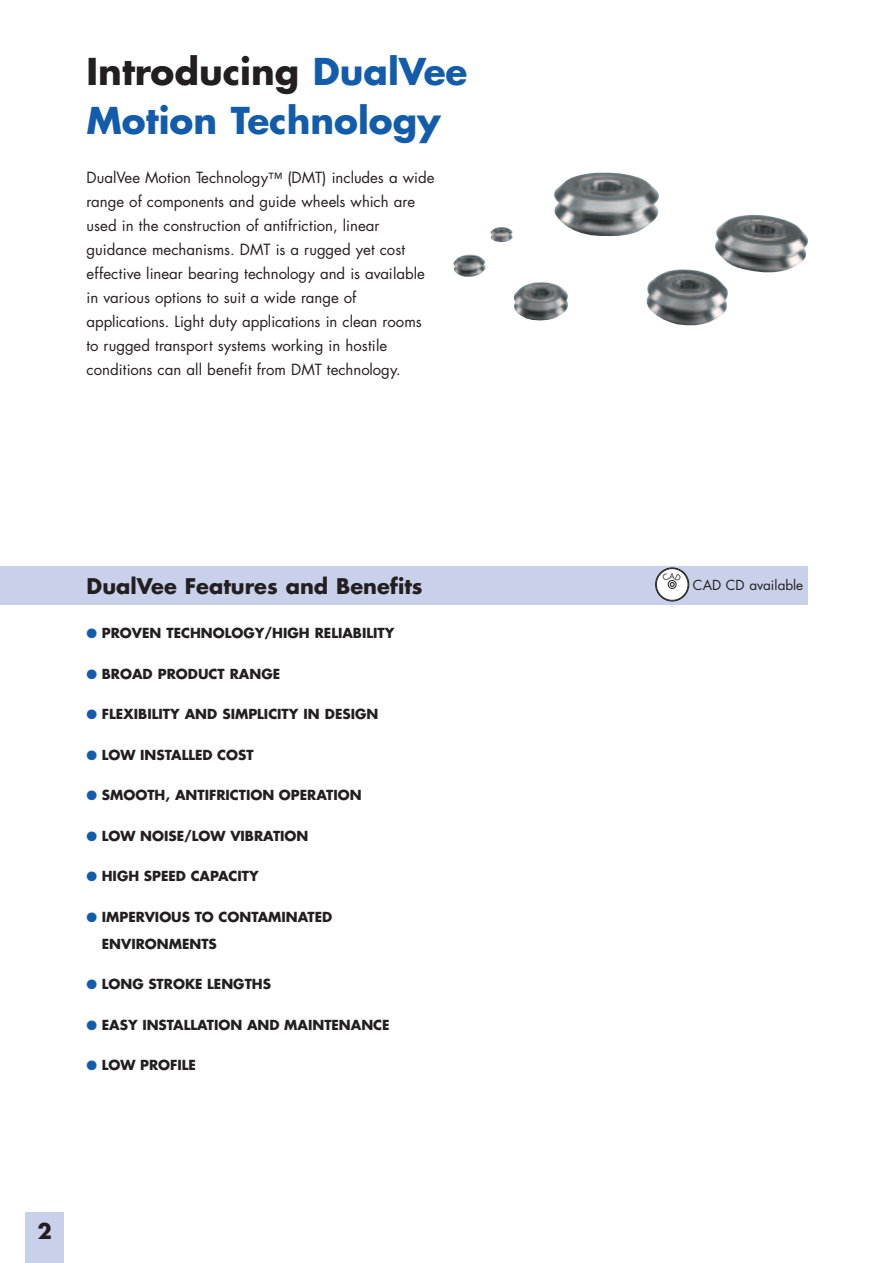
<style>
.page{position:relative;width:893px;height:1263px;background:#fff}
.page>*{position:absolute;margin:0;border:0;box-sizing:border-box;transform-origin:0 0}
.t1{font:700 36px/48.8px "Futura";color:#135cab}
.t2{font:700 21px "Futura";color:#231f20}
.t3{font:15px/24px "Futura";color:#231f20}
.t4{font:700 13.5px/27px "Futura";color:#231f20}
.t5{font:13.5px "Futura";color:#231f20}
.s1{color:#231f20}
.s2{color:#135cab}
</style>
<div class="page">
<hr style="left:892px;top:54px;width:1px;height:38px;background:#c9d0e9">
<div style="left:26px;top:1212px;width:38px;height:51px;background:#c9d0e9"></div>
<img style="left:453px;top:173px;width:355px;height:152px">
<div style="left:0;top:566px;width:808px;height:39px;background:#c9d0e9"></div>
<div style="left:656px;top:568px;width:33px;height:33px;background:#363333;border-radius:50%"></div>
<div style="left:655px;top:568px;width:34px;height:33px;border:1px solid #231f20;border-radius:50%"></div>
<div style="left:656px;top:569px;width:32px;height:31px;background:#fff;border-radius:50%"></div>
<div style="left:656px;top:568px;width:32px;height:32px;border:1px solid #231f20;border-radius:50%"></div>
<div style="left:668px;top:580px;width:8px;height:9px;border:1px solid #231f20;border-radius:50%"></div>
<svg style="left:662px;top:572px;width:15px;height:15px"></svg>
<h1 class="t1" style="left:87px;top:51px;width:383px"><span class="s1">Introducing</span> DualVee<br>Motion Technology</h1>
<p class="t3" style="left:87px;top:167px;width:349px">DualVee Motion Technology™ (DMT) includes a wide range of components and guide wheels which are used in the construction of antifriction, linear guidance mechanisms. DMT is a rugged yet cost effective linear bearing technology and is available in various options to suit a wide range of applications. Light duty applications in clean rooms to rugged transport systems working in hostile conditions can all benefit from DMT technology.</p>
<h2 class="t2" style="left:87px;top:577px;width:338px">DualVee Features and Benefits</h2>
<p class="t4" style="left:87px;top:621px;width:309px"><span class="s2">●</span> PROVEN TECHNOLOGY/HIGH RELIABILITY</p>
<p class="t4" style="left:87px;top:661px;width:195px"><span class="s2">●</span> BROAD PRODUCT RANGE</p>
<p class="t4" style="left:87px;top:702px;width:293px"><span class="s2">●</span> FLEXIBILITY AND SIMPLICITY IN DESIGN</p>
<p class="t4" style="left:87px;top:742px;width:169px"><span class="s2">●</span> LOW INSTALLED COST</p>
<p class="t4" style="left:87px;top:783px;width:277px"><span class="s2">●</span> SMOOTH, ANTIFRICTION OPERATION</p>
<p class="t4" style="left:87px;top:823px;width:223px"><span class="s2">●</span> LOW NOISE/LOW VIBRATION</p>
<p class="t4" style="left:87px;top:864px;width:174px"><span class="s2">●</span> HIGH SPEED CAPACITY</p>
<p class="t4" style="left:102px;top:904px;width:232px;text-indent:-15px"><span class="s2">●</span> IMPERVIOUS TO CONTAMINATED<br>ENVIRONMENTS</p>
<p class="t4" style="left:87px;top:972px;width:186px"><span class="s2">●</span> LONG STROKE LENGTHS</p>
<p class="t4" style="left:87px;top:1012px;width:305px"><span class="s2">●</span> EASY INSTALLATION AND MAINTENANCE</p>
<p class="t4" style="left:87px;top:1053px;width:111px"><span class="s2">●</span> LOW PROFILE</p>
<h2 class="t2" style="left:37px;top:1222px;width:16px">2</h2>
<p class="t5" style="left:693px;top:579px;width:112px">CAD CD available</p>
</div>
